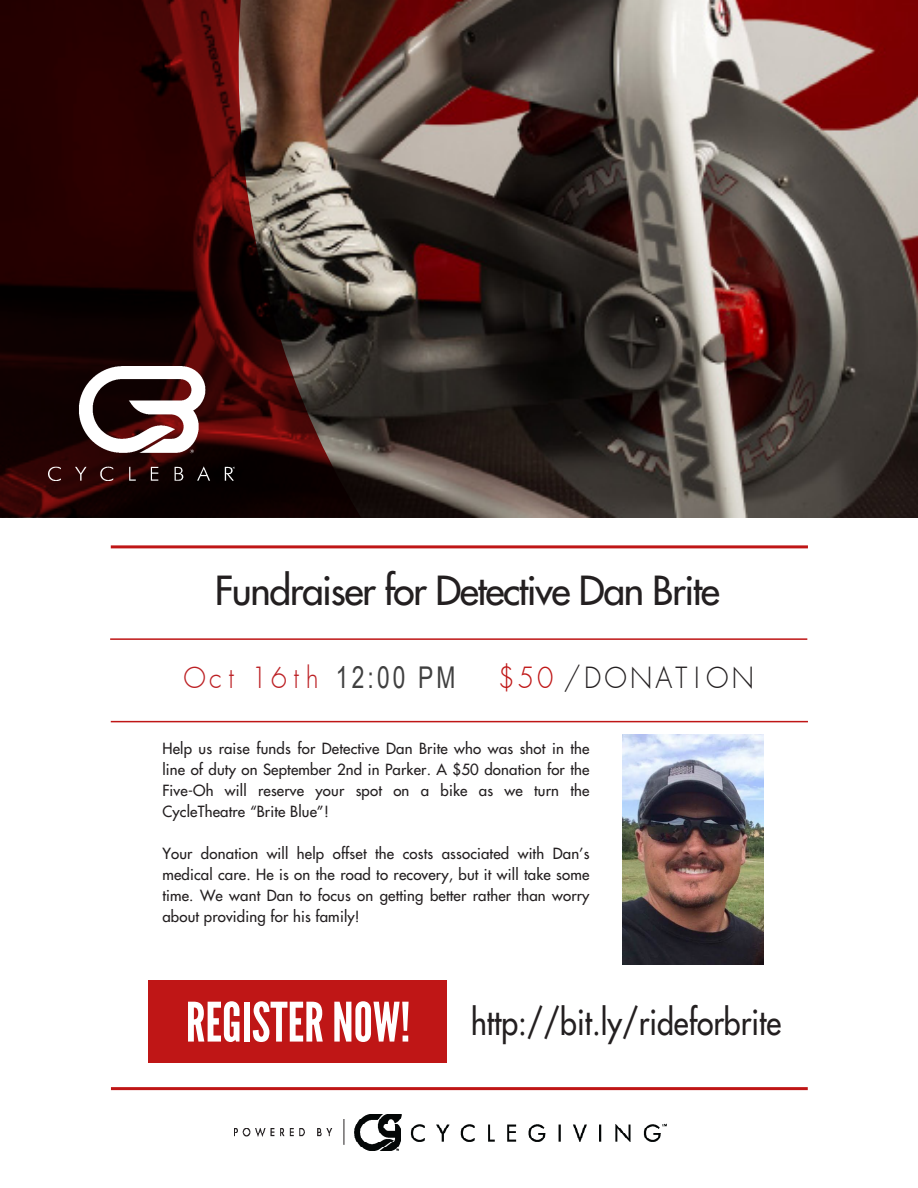
<style>
.page{position:relative;width:918px;height:1188px;background:#fff}
.page>*{position:absolute;margin:0;border:0;box-sizing:border-box;transform-origin:0 0}
.Date{font:500 39px "Futura Std";letter-spacing:-.035em;color:#231f20}
.Week_Day{font:500 34.35px "Futura Std";color:#231f20;scale:.88 1}
.Date-2{font:300 28.5px "Futura";color:#bc2024;scale:.93 1}
.Date-3{font:300 28.5px "Futura";letter-spacing:.12em;color:#231f20;scale:.93 1}
.Description{font:500 15px/21px "Futura Std";letter-spacing:.01em;color:#231f20;text-align:justify}
.s1{font-family:"Arial Narrow";font-weight:400;font-size:30px;color:#404040}
.s2{color:#bf1616}
.s3{font-family:"League Gothic";font-weight:400;font-size:54.3px;color:#fff}
</style>
<div class="page">
<img style="left:361px;top:0;width:557px;height:517px">
<svg style="left:0;top:0;width:361px;height:518px;background:#3b1916"></svg>
<img style="left:49px;top:367px;width:186px;height:113px">
<img style="left:235px;top:1115px;width:432px;height:36px">
<hr style="left:111px;top:545px;width:697px;height:3px;background:#bf1616">
<hr style="left:111px;top:1087px;width:697px;height:3px;background:#bf1616">
<hr style="left:111px;top:721px;width:697px;height:1px;background:#bf1616">
<hr style="left:110px;top:638px;width:697px;height:2px;background:#bf1616">
<div style="left:148px;top:981px;width:299px;height:82px;background:#bf1616"></div>
<img style="left:623px;top:734px;width:141px;height:230px">
<p class="Date" style="left:215px;top:566px;width:507px">Fundraiser for Detective Dan Brite</p>
<p class="Date-2" style="left:184px;top:660px;width:294px">Oc t 16 t h <span class="s1">12:00 PM</span></p>
<p class="Date-3" style="left:498px;top:660px;width:277px"><span class="s2">$50</span> /DONAT I ON</p>
<p class="Description" style="left:162px;top:738px;width:429px">Help us raise funds for Detective Dan Brite who was shot in the line of duty on September 2nd in Parker. A $50 donation for the Five-Oh will reserve your spot on a bike as we turn the CycleTheatre “Brite Blue”!</p>
<p class="Description" style="left:162px;top:843px;width:429px">Your donation will help offset the costs associated with Dan’s medical care. He is on the road to recovery, but it will take some time. We want Dan to focus on getting better rather than worry about providing for his family!</p>
<p class="Week_Day" style="left:186px;top:1001px;width:678px"><span class="s3">REGISTER NOW!</span> http://bit.ly/rideforbrite</p>
</div>
